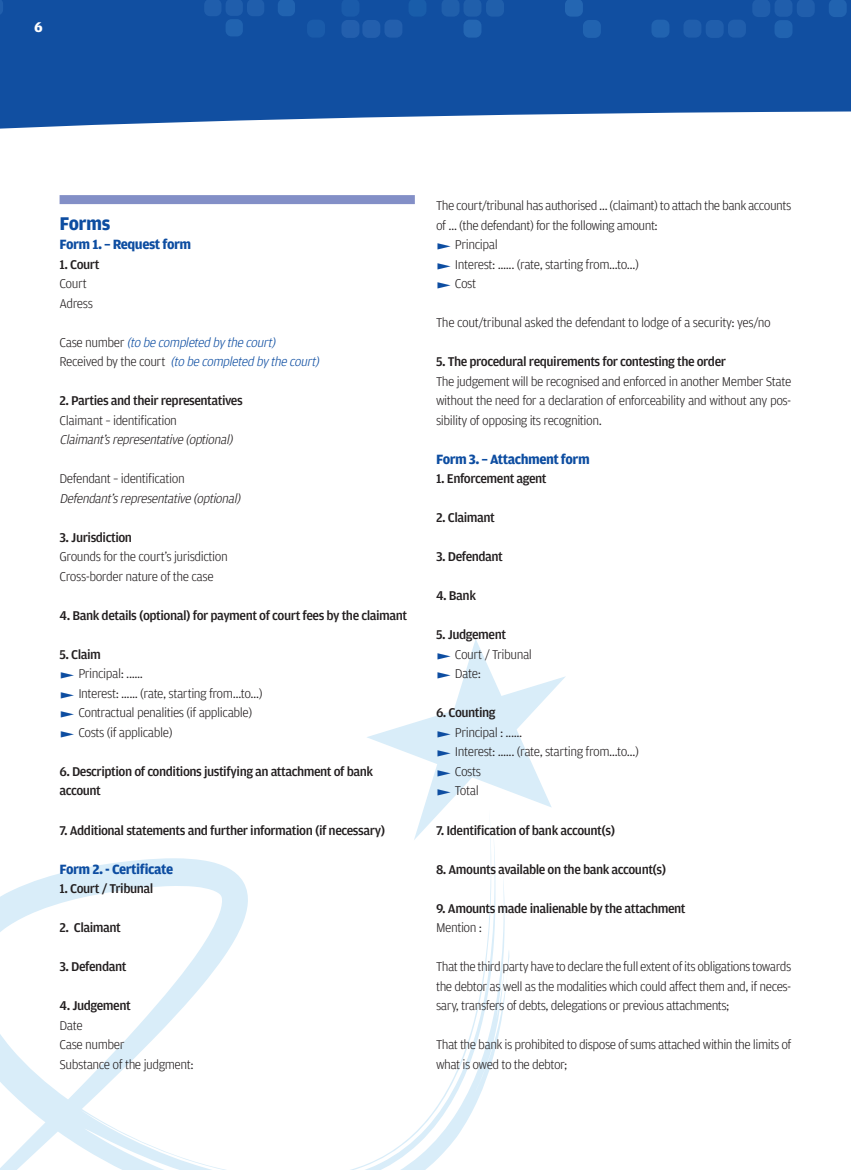
<style>
.page{position:relative;width:851px;height:1170px;background:#fff}
.page>*{position:absolute;margin:0;border:0;box-sizing:border-box;transform-origin:0 0}
.t1{font:700 19.5px "Amplitude";letter-spacing:-.025em;color:#0d4da1}
.t2{font:700 15px "Amplitude";color:#fff}
.t3{font:700 14.25px "Amplitude";letter-spacing:-.035em;color:#0d4da1}
.t4{font:300 13.5px/19.5px "Amplitude";letter-spacing:-.035em;color:#231f20}
.t5{font:500 13.5px/19.5px "Amplitude";letter-spacing:-.035em;color:#231f20}
.t6{font:italic 300 13.5px/19.5px "Amplitude";color:#0d4da1}
.t7{font:italic 300 13.5px "Amplitude";color:#231f20}
.s1{font-style:normal;color:#231f20}
</style>
<div class="page">
<svg style="left:0;top:840px;width:507px;height:329px"></svg>
<svg style="left:507px;top:951px;width:2px;height:20px"></svg>
<svg style="left:367px;top:639px;width:199px;height:201px"></svg>
<svg style="left:0;top:0;width:850px;height:129px;background:#2860aa"></svg>
<div style="left:307px;top:20px;width:18px;height:18px;background:#1a5baa;border-radius:6px"></div>
<div style="left:341px;top:20px;width:18px;height:18px;background:#235fad;border-radius:6px"></div>
<div style="left:362px;top:20px;width:18px;height:18px;background:#235fad;border-radius:6px"></div>
<div style="left:384px;top:20px;width:18px;height:18px;background:#235fad;border-radius:6px"></div>
<svg style="left:341px;top:0;width:18px;height:17px"></svg>
<svg style="left:408px;top:0;width:18px;height:17px"></svg>
<svg style="left:441px;top:0;width:63px;height:17px"></svg>
<div style="left:463px;top:20px;width:18px;height:18px;background:#2466b2;border-radius:6px"></div>
<svg style="left:565px;top:0;width:18px;height:17px"></svg>
<div style="left:583px;top:20px;width:17px;height:18px;background:#2163b0;border-radius:6px"></div>
<div style="left:651px;top:20px;width:18px;height:18px;background:#2163b0;border-radius:6px"></div>
<div style="left:683px;top:20px;width:18px;height:18px;background:#205eac;border-radius:6px"></div>
<div style="left:705px;top:20px;width:18px;height:18px;background:#205eac;border-radius:6px"></div>
<div style="left:727px;top:20px;width:18px;height:18px;background:#205eac;border-radius:6px"></div>
<div style="left:774px;top:20px;width:18px;height:18px;background:#2163b0;border-radius:6px"></div>
<div style="left:828px;top:0;width:18px;height:17px;background:#2163b0;border-radius:6px"></div>
<div style="left:796px;top:0;width:18px;height:17px;background:#205eac;border-radius:6px"></div>
<svg style="left:774px;top:0;width:18px;height:17px"></svg>
<div style="left:752px;top:0;width:18px;height:17px;background:#205eac;border-radius:6px"></div>
<div style="left:225px;top:19px;width:18px;height:17px;background:#2163b0;border-radius:6px"></div>
<svg style="left:278px;top:0;width:17px;height:16px"></svg>
<svg style="left:204px;top:0;width:60px;height:16px"></svg>
<svg style="left:0;top:0;width:3px;height:15px"></svg>
<div style="left:60px;top:195px;width:355px;height:9px;background:#838fc7"></div>
<svg style="left:437px;top:653px;width:13px;height:6px"></svg>
<svg style="left:437px;top:672px;width:13px;height:6px"></svg>
<svg style="left:437px;top:731px;width:13px;height:6px"></svg>
<svg style="left:437px;top:750px;width:13px;height:6px"></svg>
<svg style="left:437px;top:770px;width:13px;height:6px"></svg>
<svg style="left:437px;top:789px;width:13px;height:6px"></svg>
<p class="t2" style="left:34px;top:19px;width:10px">6</p>
<h1 class="t1" style="left:60px;top:212px;width:52px">Forms</h1>
<p class="t3" style="left:60px;top:236px;width:133px">Form 1. – Request form</p>
<p class="t5" style="left:60px;top:254px;width:42px">1. Court</p>
<p class="t4" style="left:60px;top:274px;width:35px">Court<br>Adress</p>
<p class="t6" style="left:60px;top:332px;width:264px"><span class="s1">C a s e n u m b e r</span> (tobecompletedbythecourt)<br><span class="s1">R e c e i v e d b y t h e c o u r t</span> (tobecompletedbythecourt)</p>
<p class="t5" style="left:60px;top:391px;width:185px">2. Parties and their representatives</p>
<p class="t4" style="left:60px;top:410px;width:119px">Claimant – identification</p>
<p class="t7" style="left:60px;top:432px;width:177px">Claimant’srepresentative(optional)</p>
<p class="t4" style="left:60px;top:469px;width:127px">Defendant – identification</p>
<p class="t7" style="left:60px;top:491px;width:185px">Defendant’srepresentative(optional)</p>
<p class="t5" style="left:60px;top:527px;width:74px">3. Jurisdiction</p>
<p class="t4" style="left:60px;top:547px;width:170px">Grounds for the court’s jurisdiction<br>Cross-border nature of the case</p>
<p class="t5" style="left:60px;top:605px;width:349px">4. Bank details (optional) for payment of court fees by the claimant</p>
<p class="t5" style="left:60px;top:644px;width:43px">5. Claim</p>
<p class="t4" style="left:78px;top:664px;width:186px">Principal: ......<br>Interest: ...... (rate, starting from…to…)<br>Contractual penalities (if applicable)<br>Costs (if applicable)</p>
<p class="t5" style="left:60px;top:761px;width:315px">6. Description of conditions justifying an attachment of bank account</p>
<p class="t5" style="left:60px;top:820px;width:327px">7. Additional statements and further information (if necessary)</p>
<p class="t3" style="left:60px;top:860px;width:115px">Form 2. - Certificate</p>
<p class="t5" style="left:60px;top:878px;width:95px">1. Court / Tribunal</p>
<p class="t5" style="left:60px;top:917px;width:63px">2. Claimant</p>
<p class="t5" style="left:60px;top:956px;width:68px">3. Defendant</p>
<p class="t5" style="left:60px;top:995px;width:73px">4. Judgement</p>
<p class="t4" style="left:60px;top:1015px;width:136px">Date<br>Case number<br>Substance of the judgment:</p>
<p class="t4" style="left:436px;top:196px;width:356px">The court/tribunal has authorised … (claimant) to attach the bank accounts</p>
<p class="t4" style="left:436px;top:215px;width:223px">of … (the defendant) for the following amount:</p>
<p class="t4" style="left:455px;top:235px;width:44px">Principal</p>
<p class="t4" style="left:455px;top:254px;width:186px">Interest: ...... (rate, starting from…to…)</p>
<p class="t4" style="left:455px;top:274px;width:23px">Cost</p>
<p class="t4" style="left:436px;top:313px;width:336px">The cout/tribunal asked the defendant to lodge of a security: yes/no</p>
<p class="t5" style="left:436px;top:352px;width:291px">5. The procedural requirements for contesting the order</p>
<p class="t4" style="left:436px;top:371px;width:357px;text-align:justify">The judgement will be recognised and enforced in another Member State without the need for a declaration of enforceability and without any pos&shy;sibility of opposing its recognition.</p>
<p class="t3" style="left:436px;top:451px;width:155px">Form 3. – Attachment form</p>
<p class="t5" style="left:436px;top:469px;width:112px">1. Enforcement agent</p>
<p class="t5" style="left:436px;top:508px;width:60px">2. Claimant</p>
<p class="t5" style="left:436px;top:547px;width:68px">3. Defendant</p>
<p class="t5" style="left:436px;top:586px;width:41px">4. Bank</p>
<p class="t5" style="left:436px;top:625px;width:72px">5. Judgement</p>
<p class="t4" style="left:455px;top:644px;width:79px">Court / Tribunal<br>Date:</p>
<p class="t5" style="left:436px;top:703px;width:61px">6. Counting</p>
<p class="t4" style="left:455px;top:722px;width:186px">Principal : ......<br>Interest: ...... (rate, starting from…to…)<br>Costs<br>Total</p>
<p class="t5" style="left:436px;top:820px;width:180px">7. Identification of bank account(s)</p>
<p class="t5" style="left:436px;top:859px;width:232px">8. Amounts available on the bank account(s)</p>
<p class="t5" style="left:436px;top:898px;width:251px">9. Amounts made inalienable by the attachment</p>
<p class="t4" style="left:436px;top:917px;width:48px">Mention :</p>
<p class="t4" style="left:436px;top:956px;width:357px;text-align:justify">That the third party have to declare the full extent of its obligations towards the debtor as well as the modalities which could affect them and, if neces&shy;sary, transfers of debts, delegations or previous attachments;</p>
<p class="t4" style="left:436px;top:1034px;width:357px">That the bank is prohibited to dispose of sums attached within the limits of what is owed to the debtor;</p>
</div>
